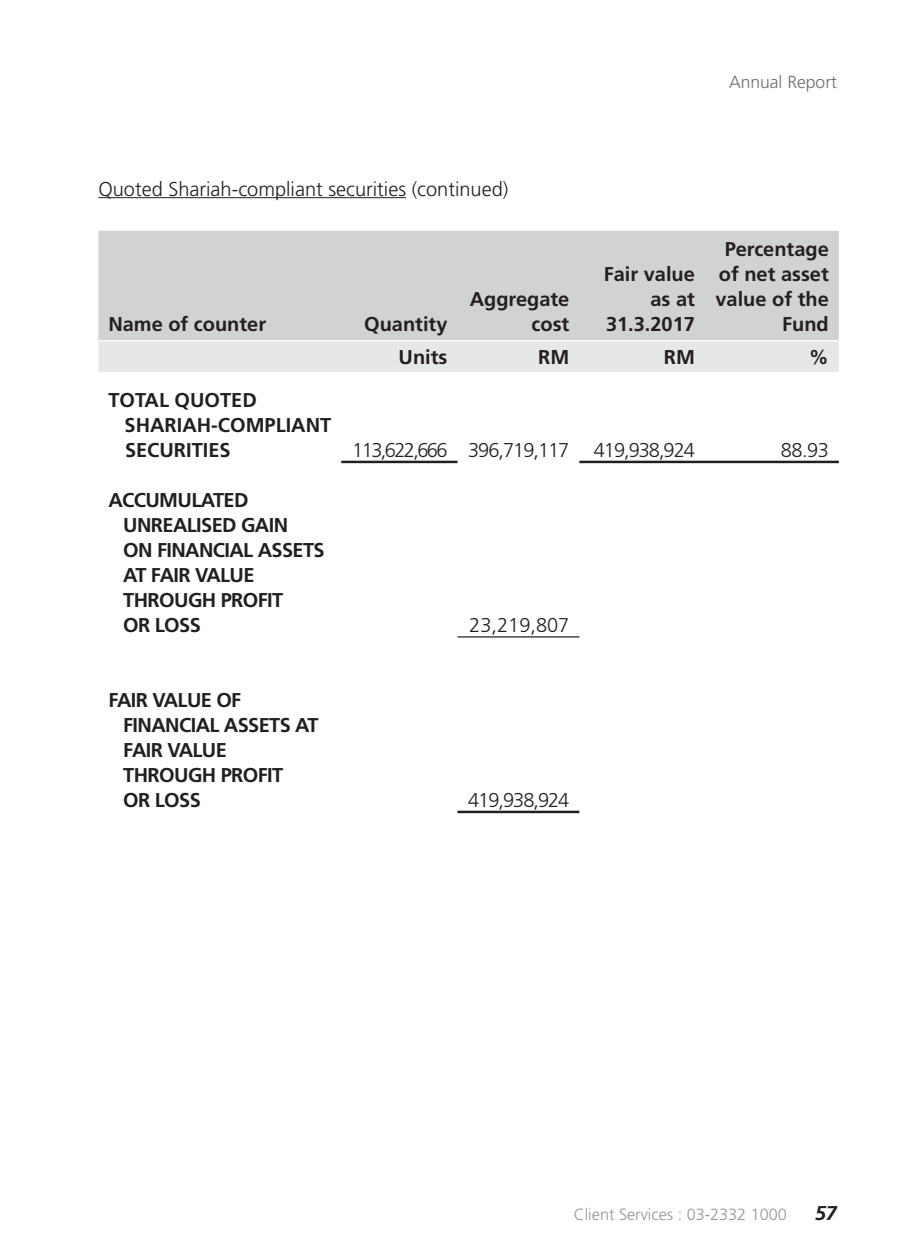
<style>
.page{position:relative;width:900px;height:1260px;background:#fff}
.page>*{position:absolute;margin:0;border:0;box-sizing:border-box;transform-origin:0 0}
.t1{font:700 20px/25px "Frutiger";letter-spacing:-.025em;color:#231f20}
.t2{font:700 20px/25px "Frutiger";color:#231f20;text-align:right}
.t3{font:300 20px "Frutiger";color:#231f20}
.t4{font:300 20px "Frutiger";letter-spacing:-.05em;color:#231f20}
.t5{font:italic 700 20px "Frutiger";color:#231f20}
.t6{font:300 17.5px "Frutiger";color:#6c6d70}
.t7{font:300 16.25px "Frutiger";color:#939598}
</style>
<div class="page">
<hr style="left:98px;top:197px;width:308px;height:1px;background:#231f20">
<div style="left:98px;top:231px;width:741px;height:109px;background:#d1d2d4"></div>
<div style="left:98px;top:341px;width:741px;height:31px;background:#e6e7e9"></div>
<hr style="left:458px;top:636px;width:121px;height:2px;background:#231f20">
<hr style="left:341px;top:461px;width:117px;height:2px;background:#231f20">
<hr style="left:579px;top:461px;width:126px;height:2px;background:#231f20">
<hr style="left:705px;top:461px;width:134px;height:2px;background:#231f20">
<hr style="left:458px;top:811px;width:121px;height:2px;background:#231f20">
<p class="t3" style="left:98px;top:177px;width:412px">Quoted Shariah-compliant securities (continued)</p>
<p class="t2" style="left:108px;top:311px;width:159px">Name of counter</p>
<p class="t2" style="left:364px;top:311px;width:85px">Quantity</p>
<p class="t2" style="left:470px;top:286px;width:101px">Aggregate cost</p>
<p class="t6" style="left:729px;top:72px;width:109px">Annual Report</p>
<p class="t2" style="left:604px;top:261px;width:93px">Fair value as at<br>31.3.2017</p>
<p class="t2" style="left:715px;top:236px;width:115px">Percentage of net asset value of the<br>Fund</p>
<p class="t2" style="left:125px;top:388px;width:208px;text-align:left;text-indent:-16px">TOTAL QUOTED<br>SHARIAH-COMPLIANT<br>SECURITIES</p>
<p class="t1" style="left:123px;top:488px;width:203px;text-indent:-15px">ACCUMULATED<br>UNREALISED GAIN<br>ON FINANCIAL ASSETS<br>AT FAIR VALUE<br>THROUGH PROFIT<br>OR LOSS</p>
<p class="t1" style="left:123px;top:688px;width:197px;text-indent:-15px">FAIR VALUE OF<br>FINANCIAL ASSETS AT<br>FAIR VALUE<br>THROUGH PROFIT<br>OR LOSS</p>
<p class="t1" style="left:399px;top:344px;width:50px">Units</p>
<p class="t1" style="left:538px;top:344px;width:33px">RM</p>
<p class="t1" style="left:664px;top:344px;width:33px">RM</p>
<p class="t1" style="left:809px;top:344px;width:21px">%</p>
<p class="t4" style="left:352px;top:439px;width:344px">113,622,666 396,719,117 419,938,924</p>
<p class="t3" style="left:781px;top:439px;width:50px">88.93</p>
<p class="t3" style="left:469px;top:614px;width:102px">23,219,807</p>
<p class="t4" style="left:468px;top:789px;width:103px">419,938,924</p>
<p class="t7" style="left:574px;top:1205px;width:215px">Client Services : 03-2332 1000</p>
<p class="t5" style="left:815px;top:1202px;width:24px">57</p>
</div>
